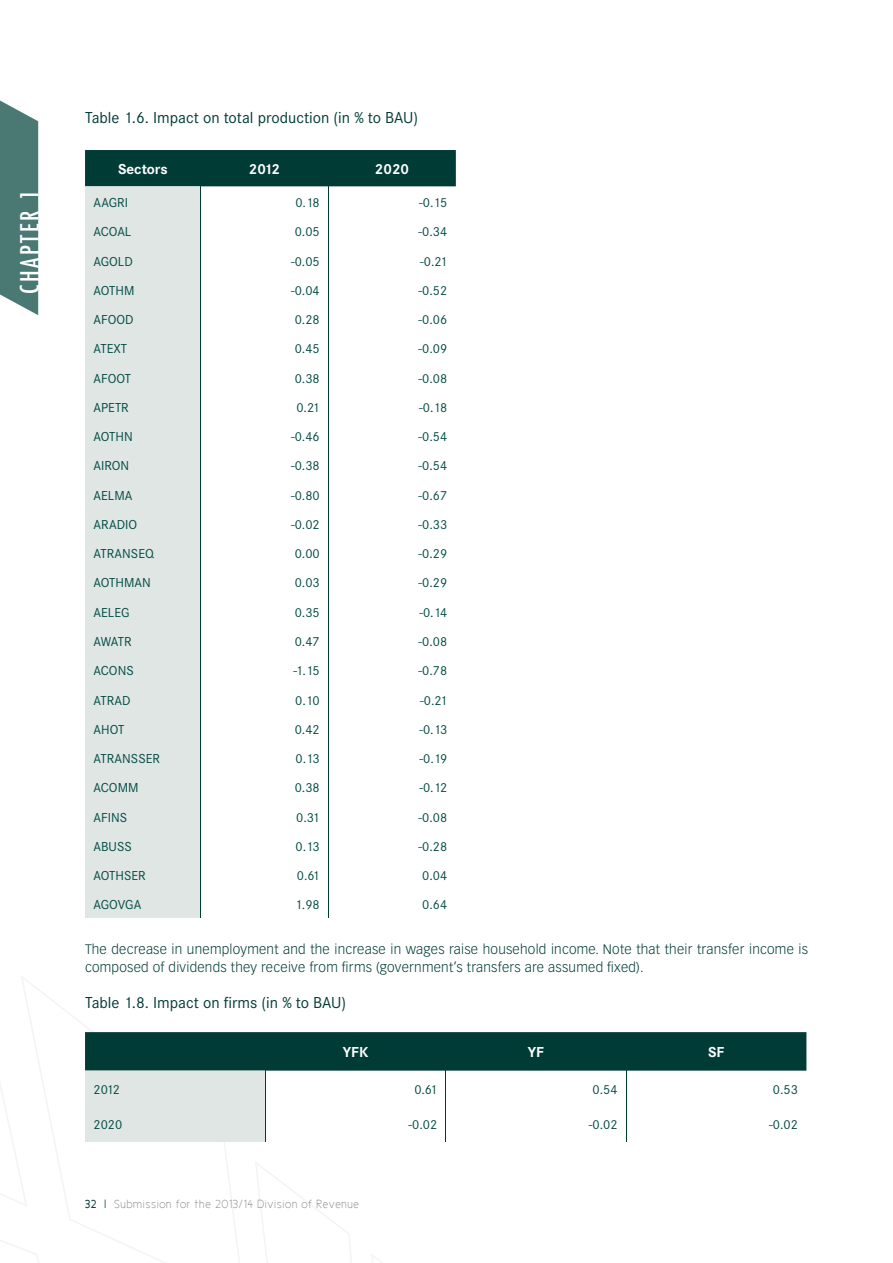
<style>
.page{position:relative;width:893px;height:1263px;background:#fff}
.page>*{position:absolute;margin:0;border:0;box-sizing:border-box;transform-origin:0 0}
.t1{font:500 condensed 24.75px "Futura";letter-spacing:.1em;color:#fff}
.t2{font:16.5px "Corporate S";color:#003b35}
.t3{font:700 15px "Corporate S";color:#fff}
.t4{font:13.5px "Corporate S";color:#004942}
.t5{font:300 13.5px/18px "Vectora LT Std";letter-spacing:.02em;color:#003b35}
.t6{font:12px "Cicle Fina";letter-spacing:.05em;color:#87888a}
.s1{font-family:"Cicle Gordita";color:#003b35}
</style>
<div class="page">
<svg style="left:0;top:976px;width:383px;height:287px"></svg>
<svg style="left:0;top:100px;width:38px;height:215px;background:#5b8681"></svg>
<div style="left:85px;top:150px;width:371px;height:36px;background:#003b35"></div>
<div style="left:85px;top:186px;width:115px;height:732px;background:#dfe6e4"></div>
<hr style="left:200px;top:186px;width:1px;height:30px;background:#003b35">
<hr style="left:328px;top:186px;width:1px;height:30px;background:#003b35">
<svg style="left:200px;top:216px;width:1px;height:87px"></svg>
<svg style="left:328px;top:216px;width:1px;height:87px"></svg>
<hr style="left:200px;top:303px;width:1px;height:30px;background:#003b35">
<hr style="left:328px;top:303px;width:1px;height:30px;background:#003b35">
<svg style="left:200px;top:333px;width:1px;height:87px"></svg>
<svg style="left:328px;top:333px;width:1px;height:87px"></svg>
<hr style="left:200px;top:420px;width:1px;height:30px;background:#003b35">
<hr style="left:328px;top:420px;width:1px;height:30px;background:#003b35">
<svg style="left:200px;top:450px;width:1px;height:87px"></svg>
<svg style="left:328px;top:450px;width:1px;height:87px"></svg>
<hr style="left:200px;top:537px;width:1px;height:30px;background:#003b35">
<hr style="left:328px;top:537px;width:1px;height:30px;background:#003b35">
<svg style="left:200px;top:567px;width:1px;height:87px"></svg>
<svg style="left:328px;top:567px;width:1px;height:87px"></svg>
<hr style="left:200px;top:654px;width:1px;height:30px;background:#003b35">
<hr style="left:328px;top:654px;width:1px;height:30px;background:#003b35">
<svg style="left:200px;top:684px;width:1px;height:58px"></svg>
<svg style="left:328px;top:684px;width:1px;height:58px"></svg>
<hr style="left:200px;top:742px;width:1px;height:30px;background:#003b35">
<hr style="left:328px;top:742px;width:1px;height:30px;background:#003b35">
<svg style="left:200px;top:772px;width:1px;height:87px"></svg>
<svg style="left:328px;top:772px;width:1px;height:87px"></svg>
<hr style="left:200px;top:859px;width:1px;height:30px;background:#003b35">
<hr style="left:328px;top:859px;width:1px;height:30px;background:#003b35">
<svg style="left:200px;top:889px;width:1px;height:29px"></svg>
<svg style="left:328px;top:889px;width:1px;height:29px"></svg>
<svg style="left:85px;top:1032px;width:721px;height:110px"></svg>
<hr style="left:265px;top:1071px;width:1px;height:35px;background:#003b35">
<hr style="left:445px;top:1071px;width:1px;height:35px;background:#003b35">
<hr style="left:626px;top:1071px;width:1px;height:35px;background:#003b35">
<hr style="left:265px;top:1106px;width:1px;height:36px;background:#003b35">
<hr style="left:445px;top:1106px;width:1px;height:36px;background:#003b35">
<hr style="left:626px;top:1106px;width:1px;height:36px;background:#003b35">
<h1 class="t1" style="left:14px;top:294px;width:105px;rotate:-90deg">CHAPTER 1</h1>
<p class="t2" style="left:85px;top:108px;width:335px">Table 1.6. Impact on total production (in % to BAU)</p>
<p class="t3" style="left:118px;top:160px;width:51px">Sectors</p>
<p class="t3" style="left:249px;top:160px;width:33px">2012</p>
<p class="t3" style="left:375px;top:160px;width:36px">2020</p>
<p class="t4" style="left:94px;top:195px;width:36px">AAGRI</p>
<p class="t4" style="left:295px;top:195px;width:26px">0.18</p>
<p class="t4" style="left:419px;top:195px;width:30px">-0.15</p>
<p class="t4" style="left:94px;top:224px;width:39px">ACOAL</p>
<p class="t4" style="left:295px;top:224px;width:27px">0.05</p>
<p class="t4" style="left:419px;top:224px;width:30px">-0.34</p>
<p class="t4" style="left:94px;top:254px;width:41px">AGOLD</p>
<p class="t4" style="left:291px;top:254px;width:30px">-0.05</p>
<p class="t4" style="left:420px;top:254px;width:29px">-0.21</p>
<p class="t4" style="left:94px;top:283px;width:42px">AOTHM</p>
<p class="t4" style="left:291px;top:283px;width:30px">-0.04</p>
<p class="t4" style="left:419px;top:283px;width:30px">-0.52</p>
<p class="t4" style="left:94px;top:312px;width:42px">AFOOD</p>
<p class="t4" style="left:295px;top:312px;width:27px">0.28</p>
<p class="t4" style="left:419px;top:312px;width:30px">-0.06</p>
<p class="t4" style="left:94px;top:341px;width:35px">ATEXT</p>
<p class="t4" style="left:295px;top:341px;width:27px">0.45</p>
<p class="t4" style="left:419px;top:341px;width:30px">-0.09</p>
<p class="t4" style="left:94px;top:371px;width:39px">AFOOT</p>
<p class="t4" style="left:295px;top:371px;width:27px">0.38</p>
<p class="t4" style="left:419px;top:371px;width:30px">-0.08</p>
<p class="t4" style="left:94px;top:400px;width:37px">APETR</p>
<p class="t4" style="left:296px;top:400px;width:25px">0.21</p>
<p class="t4" style="left:419px;top:400px;width:30px">-0.18</p>
<p class="t4" style="left:94px;top:429px;width:41px">AOTHN</p>
<p class="t4" style="left:291px;top:429px;width:30px">-0.46</p>
<p class="t4" style="left:419px;top:429px;width:30px">-0.54</p>
<p class="t4" style="left:94px;top:458px;width:37px">AIRON</p>
<p class="t4" style="left:291px;top:458px;width:30px">-0.38</p>
<p class="t4" style="left:419px;top:458px;width:30px">-0.54</p>
<p class="t4" style="left:94px;top:488px;width:40px">AELMA</p>
<p class="t4" style="left:291px;top:488px;width:30px">-0.80</p>
<p class="t4" style="left:419px;top:488px;width:30px">-0.67</p>
<p class="t4" style="left:94px;top:517px;width:45px">ARADIO</p>
<p class="t4" style="left:291px;top:517px;width:30px">-0.02</p>
<p class="t4" style="left:419px;top:517px;width:30px">-0.33</p>
<p class="t4" style="left:94px;top:546px;width:62px">ATRANSEQ</p>
<p class="t4" style="left:295px;top:546px;width:27px">0.00</p>
<p class="t4" style="left:419px;top:546px;width:30px">-0.29</p>
<p class="t4" style="left:94px;top:575px;width:59px">AOTHMAN</p>
<p class="t4" style="left:295px;top:575px;width:27px">0.03</p>
<p class="t4" style="left:419px;top:575px;width:30px">-0.29</p>
<p class="t4" style="left:94px;top:605px;width:38px">AELEG</p>
<p class="t4" style="left:295px;top:605px;width:27px">0.35</p>
<p class="t4" style="left:419px;top:605px;width:29px">-0.14</p>
<p class="t4" style="left:94px;top:634px;width:40px">AWATR</p>
<p class="t4" style="left:295px;top:634px;width:27px">0.47</p>
<p class="t4" style="left:419px;top:634px;width:30px">-0.08</p>
<p class="t4" style="left:94px;top:663px;width:42px">ACONS</p>
<p class="t4" style="left:294px;top:663px;width:28px">-1.15</p>
<p class="t4" style="left:419px;top:663px;width:30px">-0.78</p>
<p class="t4" style="left:94px;top:693px;width:39px">ATRAD</p>
<p class="t4" style="left:295px;top:693px;width:26px">0.10</p>
<p class="t4" style="left:420px;top:693px;width:29px">-0.21</p>
<p class="t4" style="left:94px;top:722px;width:32px">AHOT</p>
<p class="t4" style="left:295px;top:722px;width:27px">0.42</p>
<p class="t4" style="left:419px;top:722px;width:29px">-0.13</p>
<p class="t4" style="left:94px;top:751px;width:68px">ATRANSSER</p>
<p class="t4" style="left:295px;top:751px;width:26px">0.13</p>
<p class="t4" style="left:419px;top:751px;width:29px">-0.19</p>
<p class="t4" style="left:94px;top:780px;width:47px">ACOMM</p>
<p class="t4" style="left:295px;top:780px;width:27px">0.38</p>
<p class="t4" style="left:419px;top:780px;width:29px">-0.12</p>
<p class="t4" style="left:94px;top:810px;width:35px">AFINS</p>
<p class="t4" style="left:296px;top:810px;width:25px">0.31</p>
<p class="t4" style="left:419px;top:810px;width:30px">-0.08</p>
<p class="t4" style="left:94px;top:839px;width:40px">ABUSS</p>
<p class="t4" style="left:295px;top:839px;width:26px">0.13</p>
<p class="t4" style="left:419px;top:839px;width:30px">-0.28</p>
<p class="t4" style="left:94px;top:868px;width:54px">AOTHSER</p>
<p class="t4" style="left:297px;top:868px;width:24px">0.61</p>
<p class="t4" style="left:422px;top:868px;width:27px">0.04</p>
<p class="t4" style="left:94px;top:897px;width:49px">AGOVGA</p>
<p class="t4" style="left:295px;top:897px;width:26px">1.98</p>
<p class="t4" style="left:422px;top:897px;width:27px">0.64</p>
<p class="t5" style="left:85px;top:940px;width:724px">The decrease in unemployment and the increase in wages raise household income. Note that their transfer income is composed of dividends they receive from firms (government’s transfers are assumed fixed).</p>
<p class="t2" style="left:85px;top:993px;width:263px">Table 1.8. Impact on firms (in % to BAU)</p>
<p class="t3" style="left:343px;top:1043px;width:27px">YFK</p>
<p class="t3" style="left:528px;top:1043px;width:18px">YF</p>
<p class="t3" style="left:708px;top:1043px;width:18px">SF</p>
<p class="t4" style="left:94px;top:1081px;width:28px">2012</p>
<p class="t4" style="left:414px;top:1081px;width:24px">0.61</p>
<p class="t4" style="left:593px;top:1081px;width:27px">0.54</p>
<p class="t4" style="left:773px;top:1081px;width:27px">0.53</p>
<p class="t4" style="left:94px;top:1117px;width:30px">2020</p>
<p class="t4" style="left:408px;top:1117px;width:30px">-0.02</p>
<p class="t4" style="left:589px;top:1117px;width:30px">-0.02</p>
<p class="t4" style="left:769px;top:1117px;width:30px">-0.02</p>
<p class="t6" style="left:85px;top:1197px;width:275px"><span class="s1">32 |</span> Submission for the 2013/14 Division of Revenue</p>
</div>
